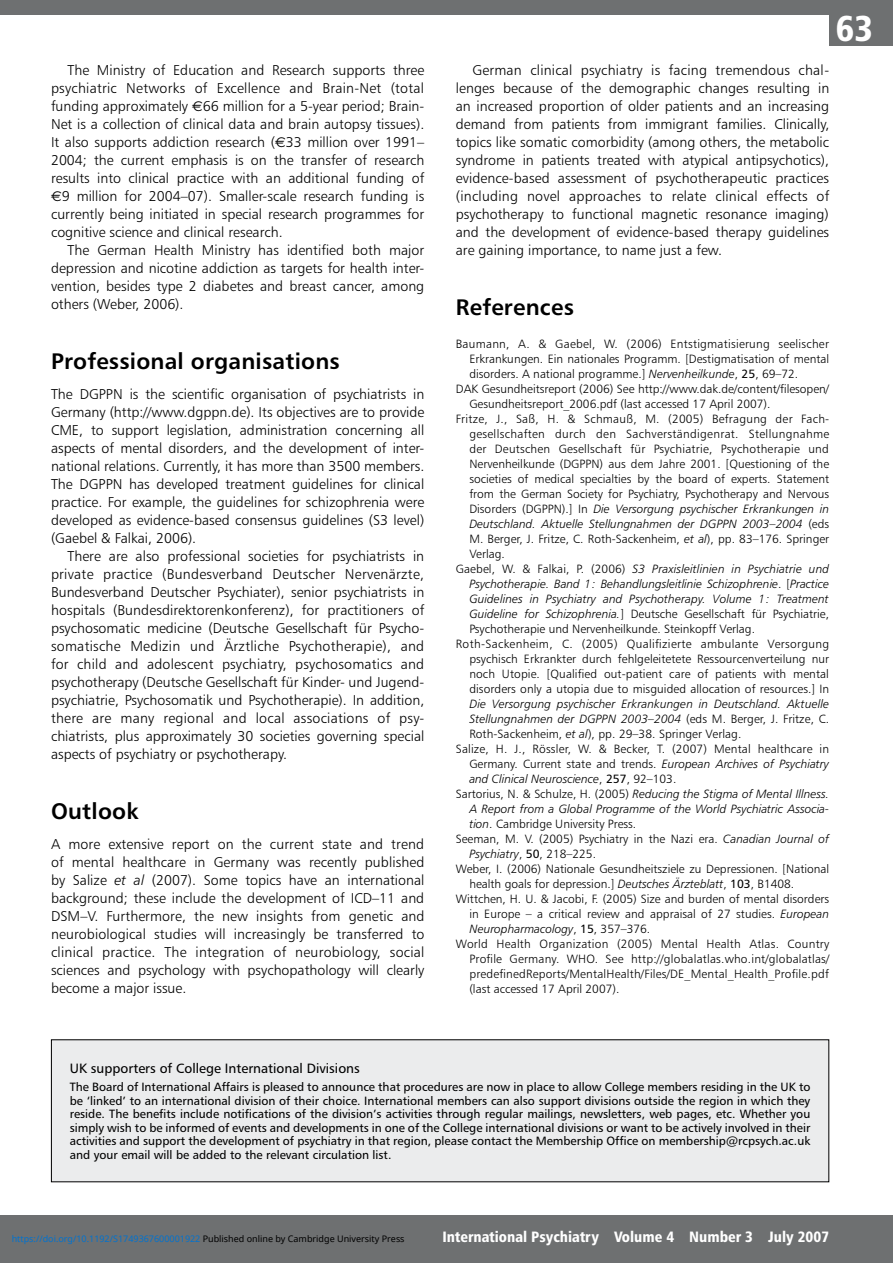
<style>
.page{position:relative;width:893px;height:1263px;background:#fff}
.page>*{position:absolute;margin:0;border:0;box-sizing:border-box;transform-origin:0 0}
.t1{font:36px "Humanist 777 BT Black Condensed B";color:#fff}
.t2{font:22.5px "Humanist 777 BT Bold B";letter-spacing:.01em;color:#000}
.t3{font:15px "Humanist 777 BT Black Condensed B";color:#fff}
.t4{font:14.25px/18px "Humanist 777 BT Light B";color:#000;text-align:justify}
.t5{font:13.5px "Humanist 777 BT Roman B";color:#000}
.t6{font:12px/15px "Humanist 777 BT Light B";color:#000}
.t7{font:12px/13.5px "Humanist 777 BT Roman B";color:#000;text-align:justify}
.t8{font:12px/15px "Humanist 777 BT Light Italic B";color:#000}
.t9{font:12px "Humanist 777 BT Light B";letter-spacing:.02em;color:#000}
.t10{font:12px "Humanist 777 BT Light B";letter-spacing:.025em;color:#000}
.t11{font:9px "Noto Sans";color:#0172cf}
.s1{font-family:"Euro Sans"}
.s2{font-family:"Humanist 777 BT Light Italic B"}
.s3{font-family:"Humanist 777 BT Roman B"}
.s4{font-family:"Humanist 777 BT Light B"}
.s5{color:#000}
</style>
<div class="page">
<div style="left:0;top:1215px;width:893px;height:48px;background:#6e7071"></div>
<div style="left:829px;top:0;width:64px;height:46px;background:#6e7071"></div>
<div style="left:0;top:0;width:893px;height:15px;background:#6e7071"></div>
<div style="left:51px;top:1040px;width:778px;height:142px;background:#ebeced"></div>
<p class="t4" style="left:51px;top:60px;width:375px;text-indent:16px">The Ministry of Education and Research supports three psychiatric Networks of Excellence and Brain-Net (total funding approximately <span class="s1">C</span>66 million for a 5-year period; Brain-Net is a collection of clinical data and brain autopsy tissues).<br>It also supports addiction research (<span class="s1">C</span>33 million over 1991– 2004; the current emphasis is on the transfer of research results into clinical practice with an additional funding of <span class="s1">C</span>9 million for 2004–07). Smaller-scale research funding is currently being initiated in special research programmes for cognitive science and clinical research.</p>
<p class="t4" style="left:51px;top:240px;width:375px;text-indent:17px">The German Health Ministry has identified both major depression and nicotine addiction as targets for health inter&shy;vention, besides type 2 diabetes and breast cancer, among others (Weber, 2006).</p>
<h2 class="t2" style="left:51px;top:347px;width:290px">Professional organisations</h2>
<p class="t4" style="left:51px;top:384px;width:375px">The DGPPN is the scientific organisation of psychiatrists in Germany (http://www.dgppn.de). Its objectives are to provide CME, to support legislation, administration concerning all aspects of mental disorders, and the development of inter&shy;national relations. Currently, it has more than 3500 members.<br>The DGPPN has developed treatment guidelines for clinical practice. For example, the guidelines for schizophrenia were developed as evidence-based consensus guidelines (S3 level) (Gaebel &amp; Falkai, 2006).</p>
<p class="t4" style="left:51px;top:546px;width:375px;text-indent:16px">There are also professional societies for psychiatrists in private practice (Bundesverband Deutscher Nervenärzte, Bundesverband Deutscher Psychiater), senior psychiatrists in hospitals (Bundesdirektorenkonferenz), for prac-titioners of psycho-somatic medicine (Deutsche Gesellschaft für Psycho&shy;somatische Medizin und Ärztliche Psychotherapie), and for child and adolescent psychiatry, psychosomatics and psychotherapy (Deutsche Gesellschaft für Kinder- und Jugend&shy;psychiatrie, Psychosomatik und Psychotherapie). In addition, there are many regional and local associations of psy&shy;chiatrists, plus approximately 30 societies governing special aspects of psychiatry or psychotherapy.</p>
<h2 class="t2" style="left:51px;top:797px;width:89px">Outlook</h2>
<p class="t4" style="left:51px;top:834px;width:375px">A more extensive report on the current state and trend of mental healthcare in Germany was recently published by Salize <span class="s2">et al</span> (2007). Some topics have an international background; these include the development of ICD–11 and DSM–V. Furthermore, the new insights from genetic and neuro-biological studies will increasingly be transferred to clinical practice. The integration of neurobiology, social sciences and psychology with psychopathology will clearly become a major issue.</p>
<h1 class="t1" style="left:836px;top:6px;width:39px">63</h1>
<p class="t4" style="left:456px;top:60px;width:375px;text-indent:16px">German clinical psychiatry is facing tremendous chal&shy;lenges because of the demographic changes resulting in an increased proportion of older patients and an increasing demand from patients from immigrant families. Clinically, topics like somatic comorbidity (among others, the metabolic syndrome in patients treated with atypical antipsychotics), evidence-based assessment of psychotherapeutic practices (including novel approaches to relate clinical effects of psycho-therapy to functional magnetic resonance imaging) and the development of evidence-based therapy guidelines are gaining importance, to name just a few.</p>
<h2 class="t2" style="left:456px;top:293px;width:120px">References</h2>
<p class="t9" style="left:456px;top:336px;width:375px">Baumann, A. &amp; Gaebel, W. (2006) Entstigmatisierung seelischer</p>
<p class="t6" style="left:469px;top:351px;width:361px">Erkrankungen. Ein nationales Programm. [Destigmatisation of mental</p>
<p class="t6" style="left:469px;top:366px;width:330px">disorders. A national programme.] <span class="s2">Nervenheilkunde</span>, <span class="s3">25</span>, 69–72.</p>
<p class="t6" style="left:456px;top:381px;width:375px">DAK Gesundheitsreport (2006) See http://www.dak.de/content/filesopen/</p>
<p class="t6" style="left:469px;top:396px;width:303px">Gesundheitsreport_2006.pdf (last accessed 17 April 2007).</p>
<p class="t9" style="left:456px;top:411px;width:374px">Fritze, J., Saß, H. &amp; Schmauß, M. (2005) Befragung der Fach-</p>
<p class="t10" style="left:469px;top:426px;width:361px">gesellschaften durch den Sachverständigenrat. Stellungnahme</p>
<p class="t9" style="left:469px;top:441px;width:361px">der Deutschen Gesellschaft für Psychiatrie, Psychotherapie und</p>
<p class="t6" style="left:469px;top:456px;width:361px">Nervenheilkunde (DGPPN) aus dem Jahre 2001. [Questioning of the</p>
<p class="t6" style="left:469px;top:471px;width:361px">societies of medical specialties by the board of experts. Statement</p>
<p class="t6" style="left:469px;top:486px;width:361px">from the German Society for Psychiatry, Psychotherapy and Nervous</p>
<p class="t8" style="left:469px;top:501px;width:361px"><span class="s4">Disorders (DGPPN).] In</span> Die Versorgung psychischer Erkrankungen in<br>Deutschland. Aktuelle Stellungnahmen der DGPPN 2003–2004 <span class="s4">(eds</span></p>
<p class="t6" style="left:469px;top:531px;width:361px">M. Berger, J. Fritze, C. Roth-Sackenheim, <span class="s2">et al</span>), pp. 83–176. Springer<br>Verlag.</p>
<p class="t8" style="left:469px;top:561px;width:361px;text-align:justify;text-indent:-14px"><span class="s4">Gaebel, W. &amp; Falkai, P. (2006)</span> S3 Praxisleitlinien in Psychiatrie und Psycho- therapie. Band 1: Behandlungsleitlinie Schizophrenie<span class="s4">. [</span>Practice Guidelines in Psychiatry and Psychotherapy. Volume 1: Treatment</p>
<p class="t6" style="left:469px;top:606px;width:361px"><span class="s2">Guideline for Schizophrenia.</span>] Deutsche Gesellschaft für Psychiatrie,</p>
<p class="t6" style="left:469px;top:621px;width:287px">Psychotherapie und Nervenheilkunde. Steinkopff Verlag.</p>
<p class="t10" style="left:456px;top:636px;width:375px">Roth-Sackenheim, C. (2005) Qualifizierte ambulante Versorgung</p>
<p class="t6" style="left:469px;top:651px;width:361px">psychisch Erkrankter durch fehlgeleitetete Ressourcenverteilung nur</p>
<p class="t6" style="left:469px;top:666px;width:361px">noch Utopie. [Qualified out-patient care of patients with mental</p>
<p class="t6" style="left:469px;top:681px;width:361px">disorders only a utopia due to misguided allocation of resources.] In</p>
<p class="t8" style="left:469px;top:696px;width:361px">Die Versorgung psychischer Erkrankungen in Deutschland. Aktuelle<br>Stellungnahmen der DGPPN 2003–2004 <span class="s4">(eds M. Berger, J. Fritze, C.</span></p>
<p class="t6" style="left:469px;top:726px;width:274px">Roth-Sackenheim, <span class="s2">et al</span>), pp. 29–38. Springer Verlag.</p>
<p class="t6" style="left:456px;top:741px;width:375px">Salize, H. J., Rössler, W. &amp; Becker, T. (2007) Mental healthcare in</p>
<p class="t6" style="left:469px;top:756px;width:361px">Germany. Current state and trends. <span class="s2">European Archives of Psychiatry</span></p>
<p class="t8" style="left:469px;top:771px;width:208px">and Clinical Neuroscience<span class="s4">,</span> <span class="s3">257</span><span class="s4">, 92–103.</span></p>
<p class="t8" style="left:456px;top:786px;width:375px"><span class="s4">Sartorius, N. &amp; Schulze, H. (2005)</span> Reducing the Stigma of Mental Illness.</p>
<p class="t8" style="left:469px;top:801px;width:361px">A Report from a Global Programme of the World Psychiatric Associa-</p>
<p class="t6" style="left:456px;top:816px;width:375px;text-indent:14px"><span class="s2">tion</span>. Cambridge University Press.<br>Seeman, M. V. (2005) Psychiatry in the Nazi era. <span class="s2">Canadian Journal of</span></p>
<p class="t8" style="left:469px;top:846px;width:128px">Psychiatry<span class="s4">,</span> <span class="s3">50</span><span class="s4">, 218–225.</span></p>
<p class="t6" style="left:456px;top:861px;width:375px">Weber, I. (2006) Nationale Gesundheitsziele zu Depressionen. [National</p>
<p class="t6" style="left:469px;top:876px;width:326px">health goals for depression.] <span class="s2">Deutsches Ärzteblatt</span>, <span class="s3">103</span>, B1408.</p>
<p class="t6" style="left:456px;top:891px;width:375px">Wittchen, H. U. &amp; Jacobi, F. (2005) Size and burden of mental disorders</p>
<p class="t6" style="left:469px;top:906px;width:361px">in Europe – a critical review and appraisal of 27 studies. <span class="s2">European</span></p>
<p class="t8" style="left:469px;top:921px;width:182px">Neuropharmacology<span class="s4">,</span> <span class="s3">15</span><span class="s4">, 357–376.</span></p>
<p class="t6" style="left:469px;top:936px;width:362px;text-align:justify;text-indent:-14px">World Health Organization (2005) Mental Health Atlas. Country Profile Germany. WHO. See http://globalatlas.who.int/globalatlas/ predefinedReports/MentalHealth/Files/DE_Mental_Health_Profile.pdf (last accessed 17 April 2007).</p>
<p class="t5" style="left:70px;top:1060px;width:292px">UK supporters of College International Divisions</p>
<p class="t7" style="left:70px;top:1080px;width:742px">The Board of International Affairs is pleased to announce that procedures are now in place to allow College members residing in the UK to be ‘linked’ to an international division of their choice. International members can also support divisions outside the region in which they reside. The benefits include notifications of the division’s activities through regular mailings, newsletters, web pages, etc. Whether you simply wish to be informed of events and developments in one of the College international divisions or want to be actively involved in their activities and support the development of psychiatry in that region, please contact the Membership Office on membership@rcpsych.ac.uk and your email will be added to the relevant circulation list.</p>
<p class="t11" style="left:12px;top:1232px;width:394px">https://doi.org/10.1192/S1749367600001922 <span class="s5">Published online by Cambridge University Press</span></p>
<p class="t3" style="left:442px;top:1227px;width:388px">International Psychiatry Volume 4 Number 3 July 2007</p>
</div>
